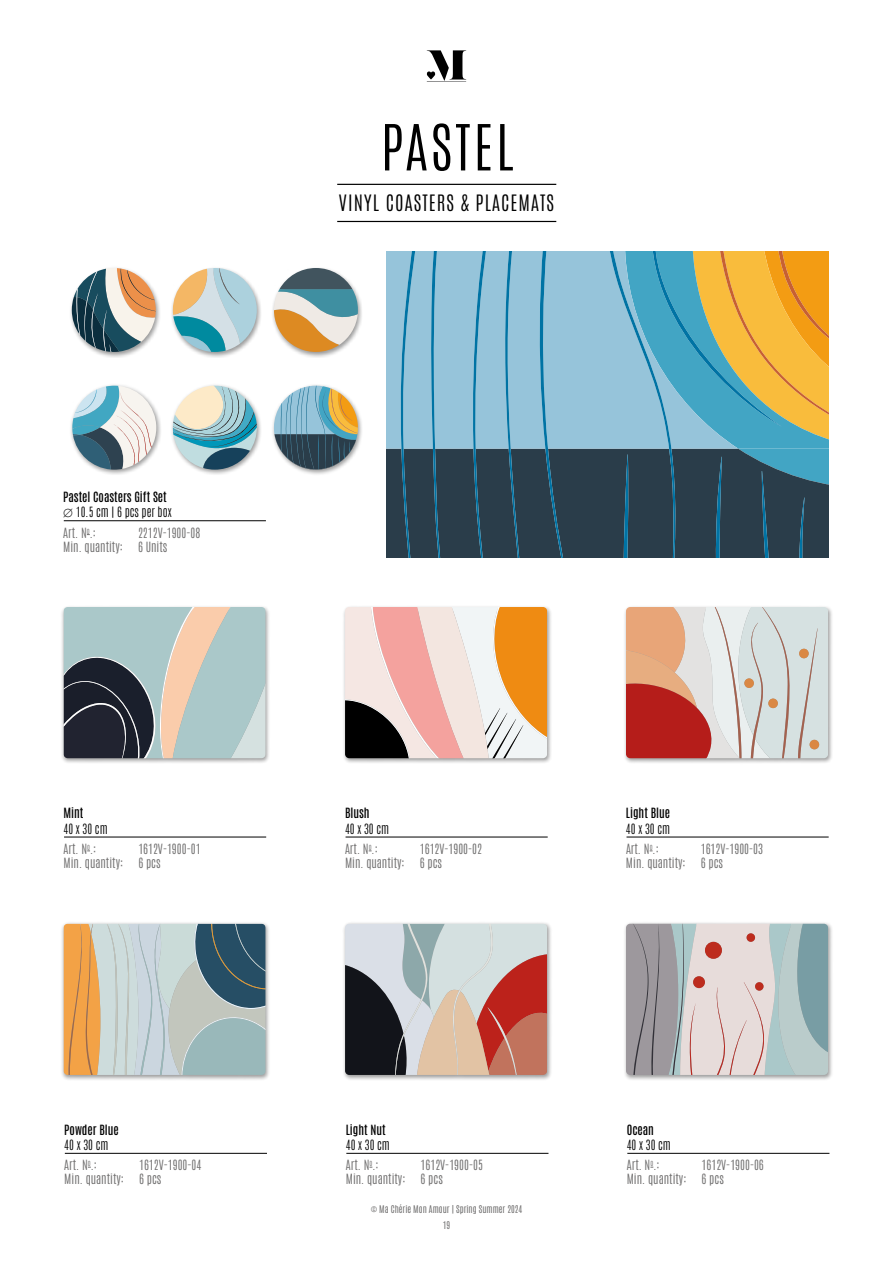
<style>
.page{position:relative;width:893px;height:1263px;background:#fff}
.page>*{position:absolute;margin:0;border:0;box-sizing:border-box;transform-origin:0 0}
.t1{font:200 54px "Antonio";letter-spacing:.06em;color:#000}
.t2{font:200 19.2px "Antonio";letter-spacing:.06em;color:#000}
.t3{font:200 12px/14.2px "Antonio";color:#706f6f}
.t4{font:500 12px/15.5px "Antonio";color:#000}
.t5{font:100 12px "Antonio";color:#000}
.t6{font:300 9px "Antonio";color:#706f6f}
.s1{font-weight:100}
</style>
<div class="page">
<svg style="left:427px;top:50px;width:39px;height:31px"></svg>
<hr style="left:337px;top:184px;width:219px;height:1px;background:#000">
<hr style="left:337px;top:221px;width:219px;height:1px;background:#000">
<hr style="left:65px;top:1153px;width:202px;height:1px;background:#000">
<hr style="left:346px;top:1153px;width:202px;height:1px;background:#000">
<hr style="left:627px;top:1153px;width:202px;height:1px;background:#000">
<hr style="left:64px;top:837px;width:202px;height:1px;background:#000">
<hr style="left:346px;top:837px;width:202px;height:1px;background:#000">
<hr style="left:626px;top:837px;width:203px;height:1px;background:#000">
<div style="left:61px;top:605px;width:210px;height:159px;background:#000;opacity:.4"></div>
<svg style="left:64px;top:607px;width:202px;height:151px;background:#95a09f"></svg>
<div style="left:61px;top:922px;width:210px;height:159px;background:#000;opacity:.4"></div>
<svg style="left:64px;top:924px;width:202px;height:151px;background:#aeb1a6"></svg>
<div style="left:342px;top:605px;width:210px;height:159px;background:#000;opacity:.4"></div>
<svg style="left:345px;top:607px;width:202px;height:151px"></svg>
<div style="left:342px;top:922px;width:210px;height:159px;background:#000;opacity:.4"></div>
<svg style="left:345px;top:924px;width:202px;height:151px;background:#ac948f"></svg>
<div style="left:623px;top:605px;width:210px;height:159px;background:#000;opacity:.4"></div>
<svg style="left:626px;top:607px;width:202px;height:151px;background:#d5b3ab"></svg>
<div style="left:768px;top:698px;width:10px;height:10px;background:#da8844;border-radius:50%"></div>
<div style="left:799px;top:649px;width:10px;height:9px;background:#da8844;border-radius:50%"></div>
<div style="left:810px;top:740px;width:9px;height:9px;background:#da8844;border-radius:50%"></div>
<div style="left:744px;top:678px;width:10px;height:10px;background:#da8844;border-radius:50%"></div>
<div style="left:623px;top:922px;width:210px;height:159px;background:#000;opacity:.4"></div>
<svg style="left:626px;top:924px;width:202px;height:151px;background:#babcbd"></svg>
<div style="left:705px;top:942px;width:17px;height:17px;background:#bd2c1e;border-radius:50%"></div>
<div style="left:693px;top:976px;width:12px;height:12px;background:#bd2c1e;border-radius:50%"></div>
<div style="left:755px;top:982px;width:8px;height:9px;background:#bd2c1e;border-radius:50%"></div>
<div style="left:747px;top:933px;width:8px;height:9px;background:#bd2c1e;border-radius:50%"></div>
<div style="left:170px;top:266px;width:92px;height:92px;background:#000;opacity:.4"></div>
<svg style="left:173px;top:268px;width:84px;height:84px"></svg>
<div style="left:271px;top:266px;width:92px;height:92px;background:#000;opacity:.4"></div>
<svg style="left:274px;top:268px;width:84px;height:84px"></svg>
<div style="left:170px;top:383px;width:92px;height:93px;background:#000;opacity:.4"></div>
<svg style="left:173px;top:386px;width:84px;height:84px"></svg>
<div style="left:271px;top:383px;width:92px;height:93px;background:#000;opacity:.4"></div>
<svg style="left:274px;top:386px;width:84px;height:84px"></svg>
<div style="left:69px;top:266px;width:92px;height:92px;background:#000;opacity:.4"></div>
<svg style="left:72px;top:268px;width:84px;height:84px"></svg>
<div style="left:69px;top:383px;width:92px;height:93px;background:#000;opacity:.4"></div>
<svg style="left:72px;top:386px;width:84px;height:84px"></svg>
<hr style="left:64px;top:520px;width:202px;height:1px;background:#000">
<svg style="left:387px;top:251px;width:442px;height:306px;background:#708f90"></svg>
<h1 class="t1" style="left:381px;top:109px;width:134px">PASTEL</h1>
<h2 class="t2" style="left:339px;top:189px;width:217px">VINYL COASTERS &amp; PLACEMATS</h2>
<p class="t4" style="left:63px;top:489px;width:110px">Pastel Coasters Gift Set ∅ <span class="s1">10.5 cm | 6 pcs per box</span></p>
<p class="t3" style="left:138px;top:525px;width:64px">2212V-1900-08<br>6 Units</p>
<p class="t3" style="left:63px;top:525px;width:61px">Art. N<sup>o</sup>.:<br>Min. quantity:</p>
<p class="t4" style="left:64px;top:805px;width:22px">Mint</p>
<p class="t5" style="left:64px;top:820px;width:46px">40 x 30 cm</p>
<p class="t3" style="left:64px;top:842px;width:61px">Art. N<sup>o</sup>.:<br>Min. quantity:</p>
<p class="t4" style="left:345px;top:805px;width:26px">Blush</p>
<p class="t5" style="left:345px;top:820px;width:46px">40 x 30 cm</p>
<p class="t3" style="left:138px;top:842px;width:64px">1612V-1900-01<br>6 pcs</p>
<p class="t3" style="left:345px;top:842px;width:61px">Art. N<sup>o</sup>.:<br>Min. quantity:</p>
<p class="t4" style="left:626px;top:805px;width:46px">Light Blue</p>
<p class="t5" style="left:626px;top:820px;width:46px">40 x 30 cm</p>
<p class="t3" style="left:420px;top:842px;width:64px">1612V-1900-02<br>6 pcs</p>
<p class="t3" style="left:626px;top:842px;width:61px">Art. N<sup>o</sup>.:<br>Min. quantity:</p>
<p class="t3" style="left:701px;top:842px;width:64px">1612V-1900-03<br>6 pcs</p>
<p class="t4" style="left:64px;top:1122px;width:56px">Powder Blue</p>
<p class="t5" style="left:64px;top:1136px;width:46px">40 x 30 cm</p>
<p class="t3" style="left:64px;top:1158px;width:61px">Art. N<sup>o</sup>.:<br>Min. quantity:</p>
<p class="t4" style="left:346px;top:1122px;width:41px">Light Nut</p>
<p class="t5" style="left:346px;top:1136px;width:46px">40 x 30 cm</p>
<p class="t3" style="left:139px;top:1158px;width:64px">1612V-1900-04<br>6 pcs</p>
<p class="t3" style="left:346px;top:1158px;width:61px">Art. N<sup>o</sup>.:<br>Min. quantity:</p>
<p class="t4" style="left:627px;top:1122px;width:29px">Ocean</p>
<p class="t5" style="left:627px;top:1136px;width:46px">40 x 30 cm</p>
<p class="t3" style="left:421px;top:1158px;width:64px">1612V-1900-05<br>6 pcs</p>
<p class="t3" style="left:627px;top:1158px;width:61px">Art. N<sup>o</sup>.:<br>Min. quantity:</p>
<p class="t6" style="left:371px;top:1203px;width:153px">© Ma Chérie Mon Amour | Spring Summer 2024</p>
<p class="t6" style="left:443px;top:1218px;width:9px">19</p>
<p class="t3" style="left:702px;top:1158px;width:64px">1612V-1900-06<br>6 pcs</p>
</div>
